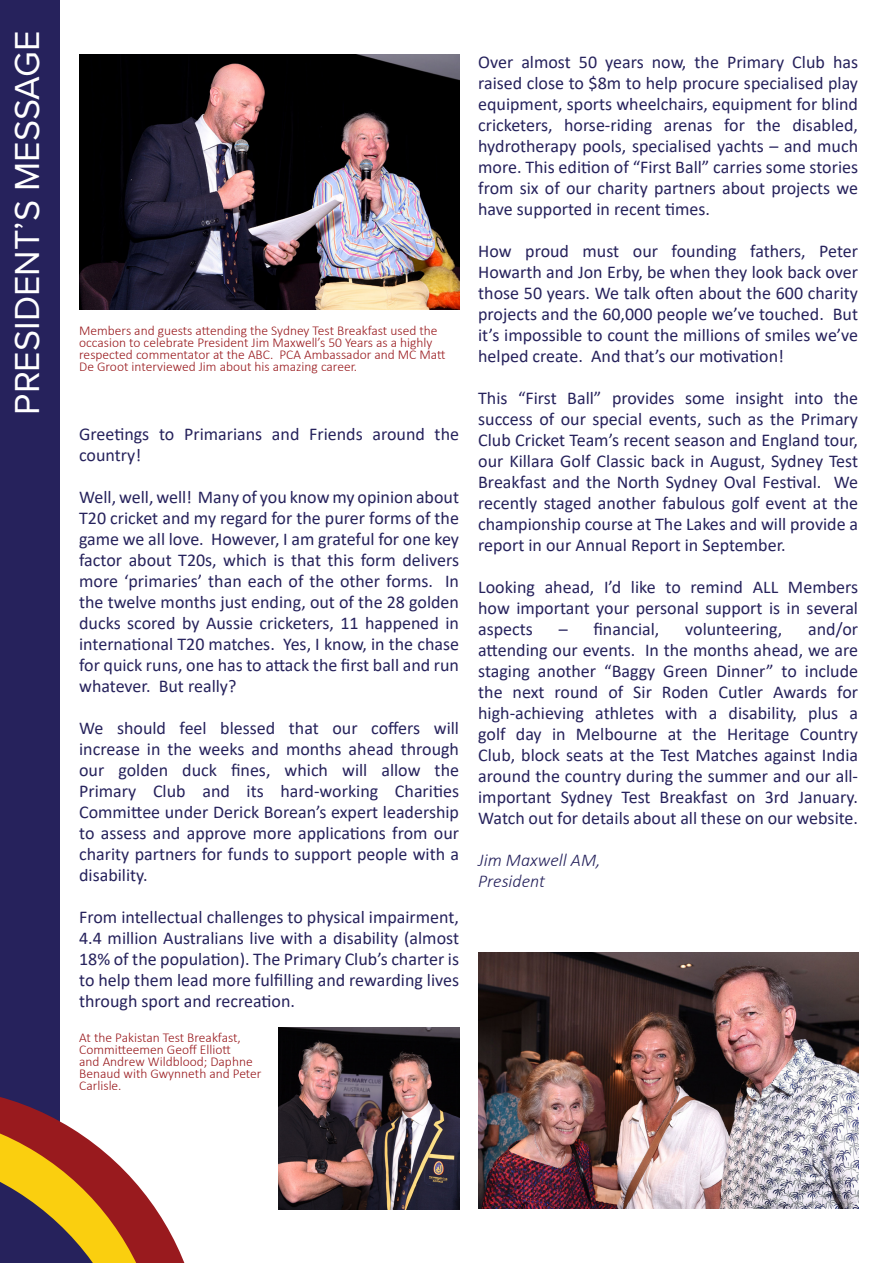
<style>
.page{position:relative;width:893px;height:1263px;background:#fff}
.page>*{position:absolute;margin:0;border:0;box-sizing:border-box;transform-origin:0 0}
.t1{font:36px "Proxima Nova";color:#fff}
.t2{font:18px/21px "Calibri";color:#26225c;text-align:justify}
.t3{font:italic 300 18px "Calibri";color:#26225c}
.t4{font:300 13.5px/12px "Calibri";color:#991a1e}
</style>
<div class="page">
<div style="left:0;top:0;width:60px;height:1263px;background:#26225c"></div>
<svg style="left:0;top:1097px;width:185px;height:166px"></svg>
<img style="left:79px;top:54px;width:380px;height:256px">
<img style="left:478px;top:953px;width:380px;height:256px">
<img style="left:279px;top:1028px;width:180px;height:182px">
<p class="t1" style="left:0;top:414px;width:385px;rotate:-90deg">PRESIDENT’S MESSAGE</p>
<p class="t4" style="left:79px;top:324px;width:368px">Members and guests attending the Sydney Test Breakfast used the occasion to celebrate President Jim Maxwell’s 50 Years as a highly respected commentator at the ABC. PCA Ambassador and MC Matt De Groot interviewed Jim about his amazing career.</p>
<p class="t2" style="left:79px;top:423px;width:381px">Greetings to Primarians and Friends around the country!</p>
<p class="t2" style="left:79px;top:486px;width:381px">Well, well, well! Many of you know my opinion about T20 cricket and my regard for the purer forms of the game we all love. However, I am grateful for one key factor about T20s, which is that this form delivers more ‘primaries’ than each of the other forms. In the twelve months just ending, out of the 28 golden ducks scored by Aussie cricketers, 11 happened in international T20 matches. Yes, I know, in the chase for quick runs, one has to attack the first ball and run whatever. But really?</p>
<p class="t2" style="left:79px;top:717px;width:381px">We should feel blessed that our coffers will</p>
<p class="t2" style="left:79px;top:738px;width:381px">increase in the weeks and months ahead through</p>
<p class="t2" style="left:79px;top:759px;width:381px">our golden duck fines, which will allow the</p>
<p class="t2" style="left:79px;top:780px;width:381px">Primary Club and its hard-working Charities</p>
<p class="t2" style="left:79px;top:801px;width:381px">Committee under Derick Borean’s expert leadership to assess and approve more applications from our charity partners for funds to support people with a disability.</p>
<p class="t2" style="left:79px;top:906px;width:381px">From intellectual challenges to physical impairment, 4.4 million Australians live with a disability (almost 18% of the population). The Primary Club’s charter is to help them lead more fulfilling and rewarding lives through sport and recreation.</p>
<p class="t4" style="left:79px;top:1032px;width:184px">At the Pakistan Test Breakfast,<br>Committeemen Geoff Elliott<br>and Andrew Wildblood; Daphne<br>Benaud with Gwynneth and Peter<br>Carlisle.</p>
<p class="t2" style="left:478px;top:51px;width:381px">Over almost 50 years now, the Primary Club has raised close to $8m to help procure specialised play equipment, sports wheelchairs, equipment for blind cricketers, horse-riding arenas for the disabled,</p>
<p class="t2" style="left:478px;top:135px;width:381px">hydrotherapy pools, specialised yachts – and much more. This edition of “First Ball” carries some stories from six of our charity partners about projects we have supported in recent times.</p>
<p class="t2" style="left:478px;top:240px;width:381px">How proud must our founding fathers, Peter</p>
<p class="t2" style="left:478px;top:261px;width:381px">Howarth and Jon Erby, be when they look back over those 50 years. We talk often about the 600 charity projects and the 60,000 people we’ve touched. But it’s impossible to count the millions of smiles we’ve helped create. And that’s our motivation!</p>
<p class="t2" style="left:478px;top:387px;width:381px">This “First Ball” provides some insight into the</p>
<p class="t2" style="left:478px;top:408px;width:381px">success of our special events, such as the Primary Club Cricket Team’s recent season and England tour, our Killara Golf Classic back in August, Sydney Test Breakfast and the North Sydney Oval Festival. We recently staged another fabulous golf event at the championship course at The Lakes and will provide a report in our Annual Report in September.</p>
<p class="t2" style="left:478px;top:576px;width:381px">Looking ahead, I’d like to remind ALL Members how important your personal support is in several</p>
<p class="t2" style="left:478px;top:618px;width:56px">aspects</p>
<p class="t2" style="left:559px;top:618px;width:102px">– financial,</p>
<p class="t2" style="left:685px;top:618px;width:99px">volunteering,</p>
<p class="t2" style="left:808px;top:618px;width:51px">and/or</p>
<p class="t2" style="left:478px;top:639px;width:381px">attending our events. In the months ahead, we are</p>
<p class="t2" style="left:478px;top:660px;width:381px">staging another “Baggy Green Dinner” to include the next round of Sir Roden Cutler Awards for</p>
<p class="t2" style="left:478px;top:702px;width:381px">high-achieving athletes with a disability, plus a golf day in Melbourne at the Heritage Country Club, block seats at the Test Matches against India around the country during the summer and our all-</p>
<p class="t2" style="left:478px;top:786px;width:381px">important Sydney Test Breakfast on 3rd January.<br>Watch out for details about all these on our website.</p>
<p class="t3" style="left:478px;top:848px;width:124px">Jim Maxwell AM,</p>
<p class="t3" style="left:478px;top:869px;width:68px">President</p>
</div>
